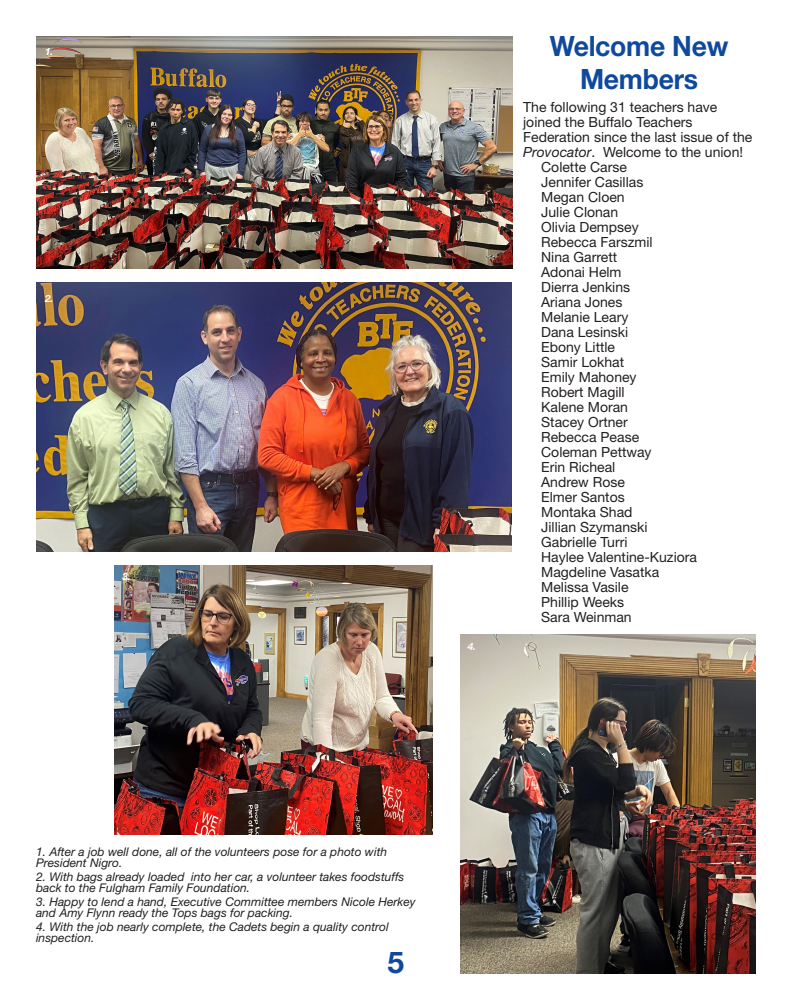
<style>
.page{position:relative;width:792px;height:1008px;background:#fff}
.page>*{position:absolute;margin:0;border:0;box-sizing:border-box;transform-origin:0 0}
.t1{font:700 30px "Helvetica Neue LT Std";color:#0f499d}
._28_Header{font:700 28px "Helvetica Neue LT Std";letter-spacing:-.01em;color:#0f499d;scale:.95 1}
._12_14_BodyCopy{font:14px/15px "Helvetica Neue LT Std";color:#231f20}
.FL_LettersEditorBody{font:italic 12px/11px "Helvetica Neue LT Std";color:#231f20}
.FL_LettersEditorBody-2{font:italic 700 10px "Helvetica Neue LT Std";color:#fff}
.s1{font-style:italic}
</style>
<div class="page">
<img style="left:36px;top:36px;width:477px;height:232px">
<img style="left:114px;top:566px;width:319px;height:269px">
<img style="left:36px;top:283px;width:475px;height:269px">
<img style="left:460px;top:634px;width:296px;height:340px">
<p class="FL_LettersEditorBody-2" style="left:45px;top:45px;width:10px">1.</p>
<p class="FL_LettersEditorBody-2" style="left:45px;top:293px;width:10px">2.</p>
<p class="FL_LettersEditorBody-2" style="left:122px;top:571px;width:10px">3.</p>
<p class="FL_LettersEditorBody-2" style="left:468px;top:640px;width:10px">4.</p>
<p class="_28_Header" style="left:550px;top:29px;width:189px">Welcome New</p>
<p class="_28_Header" style="left:580px;top:62px;width:126px">Members</p>
<p class="_12_14_BodyCopy" style="left:523px;top:99px;width:231px">The following 31 teachers have joined the Buffalo Teachers<br>Federation since the last issue of the<br><span class="s1">Provocator</span>. Welcome to the union!</p>
<p class="_12_14_BodyCopy" style="left:541px;top:159px;width:87px">Colette Carse</p>
<p class="_12_14_BodyCopy" style="left:541px;top:174px;width:104px">Jennifer Casillas</p>
<p class="_12_14_BodyCopy" style="left:541px;top:189px;width:85px">Megan Cloen</p>
<p class="_12_14_BodyCopy" style="left:541px;top:204px;width:79px">Julie Clonan</p>
<p class="_12_14_BodyCopy" style="left:541px;top:219px;width:99px">Olivia Dempsey</p>
<p class="_12_14_BodyCopy" style="left:541px;top:234px;width:113px">Rebecca Farszmil</p>
<p class="_12_14_BodyCopy" style="left:541px;top:249px;width:77px">Nina Garrett</p>
<p class="_12_14_BodyCopy" style="left:541px;top:264px;width:82px">Adonai Helm</p>
<p class="_12_14_BodyCopy" style="left:541px;top:279px;width:90px">Dierra Jenkins</p>
<p class="_12_14_BodyCopy" style="left:541px;top:294px;width:83px">Ariana Jones</p>
<p class="_12_14_BodyCopy" style="left:541px;top:309px;width:89px">Melanie Leary</p>
<p class="_12_14_BodyCopy" style="left:541px;top:324px;width:89px">Dana Lesinski</p>
<p class="_12_14_BodyCopy" style="left:541px;top:339px;width:75px">Ebony Little</p>
<p class="_12_14_BodyCopy" style="left:541px;top:354px;width:84px">Samir Lokhat</p>
<p class="_12_14_BodyCopy" style="left:541px;top:369px;width:97px">Emily Mahoney</p>
<p class="_12_14_BodyCopy" style="left:541px;top:384px;width:85px">Robert Magill</p>
<p class="_12_14_BodyCopy" style="left:541px;top:399px;width:88px">Kalene Moran</p>
<p class="_12_14_BodyCopy" style="left:541px;top:414px;width:88px">Stacey Ortner</p>
<p class="_12_14_BodyCopy" style="left:541px;top:429px;width:99px">Rebecca Pease</p>
<p class="_12_14_BodyCopy" style="left:541px;top:444px;width:112px">Coleman Pettway</p>
<p class="_12_14_BodyCopy" style="left:541px;top:459px;width:76px">Erin Richeal</p>
<p class="_12_14_BodyCopy" style="left:541px;top:474px;width:85px">Andrew Rose</p>
<p class="_12_14_BodyCopy" style="left:541px;top:489px;width:85px">Elmer Santos</p>
<p class="_12_14_BodyCopy" style="left:541px;top:504px;width:93px">Montaka Shad</p>
<p class="_12_14_BodyCopy" style="left:541px;top:519px;width:108px">Jillian Szymanski</p>
<p class="_12_14_BodyCopy" style="left:541px;top:534px;width:88px">Gabrielle Turri</p>
<p class="_12_14_BodyCopy" style="left:541px;top:549px;width:157px">Haylee Valentine-Kuziora</p>
<p class="_12_14_BodyCopy" style="left:541px;top:564px;width:119px">Magdeline Vasatka</p>
<p class="_12_14_BodyCopy" style="left:541px;top:579px;width:89px">Melissa Vasile</p>
<p class="_12_14_BodyCopy" style="left:541px;top:594px;width:84px">Phillip Weeks</p>
<p class="_12_14_BodyCopy" style="left:541px;top:609px;width:92px">Sara Weinman</p>
<p class="FL_LettersEditorBody" style="left:36px;top:846px;width:353px">1. After a job well done, all of the volunteers pose for a photo with<br>President Nigro.</p>
<p class="FL_LettersEditorBody" style="left:36px;top:871px;width:370px">2. With bags already loaded into her car, a volunteer takes foodstuffs back to the Fulgham Family Foundation.</p>
<p class="FL_LettersEditorBody" style="left:36px;top:896px;width:381px">3. Happy to lend a hand, Executive Committee members Nicole Herkey and Amy Flynn ready the Tops bags for packing.</p>
<p class="FL_LettersEditorBody" style="left:36px;top:921px;width:354px">4. With the job nearly complete, the Cadets begin a quality control inspection.</p>
<h1 class="t1" style="left:388px;top:943px;width:18px">5</h1>
</div>
